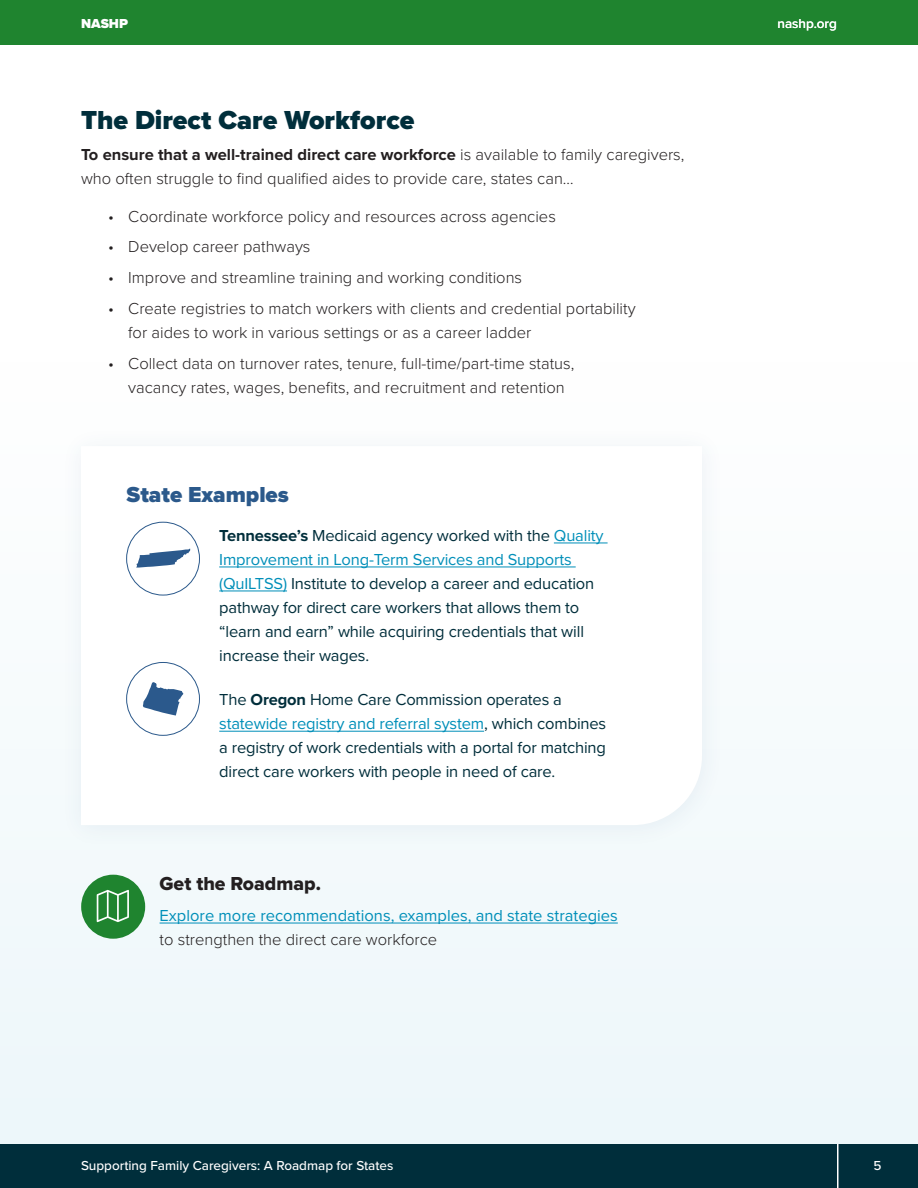
<style>
.page{position:relative;width:918px;height:1188px;background:#fff}
.page>*{position:absolute;margin:0;border:0;box-sizing:border-box;transform-origin:0 0}
.Headling_1{font:900 27px "Proxima Nova";color:#002e3b}
.t1{font:900 22.5px "Proxima Nova";color:#2b598b}
.Body{font:19.5px "Proxima Nova Extrabld";color:#231f20}
.Body-2{font:300 16.5px/24px "Proxima Nova";color:#231f20}
.Key_Findings{font:16.5px/24px "Proxima Nova";letter-spacing:-.01em;color:#002e3b}
.Body-3{font:16.5px/24px "Proxima Nova";color:#008fb9}
.t2{font:500 13.5px "Proxima Nova";color:#fff}
.t3{font:900 13.5px "Proxima Nova";color:#fff}
.s1{font-weight:700}
.s2{color:#008fb9}
.s3{font-weight:300;color:#231f20}
</style>
<div class="page">
<div style="left:0;top:0;width:918px;height:45px;background:#1f842f"></div>
<div style="left:0;top:1143px;width:918px;height:45px;background:#002e3b"></div>
<hr style="left:837px;top:1141px;width:1px;height:47px;background:#fff">
<div style="left:0;top:362px;width:918px;height:781px;background:#edf7fa"></div>
<div style="left:59px;top:425px;width:666px;height:425px;background:#f5fafb"></div>
<div style="left:81px;top:447px;width:621px;height:378px;background:#fff"></div>
<hr style="left:554px;top:543px;width:54px;height:1px;background:#008fb9">
<hr style="left:219px;top:567px;width:357px;height:1px;background:#008fb9">
<hr style="left:219px;top:591px;width:68px;height:1px;background:#008fb9">
<hr style="left:219px;top:731px;width:265px;height:1px;background:#008fb9">
<hr style="left:160px;top:923px;width:458px;height:1px;background:#008fb9">
<div style="left:81px;top:875px;width:64px;height:64px;background:#1f842f;border-radius:50%"></div>
<svg style="left:97px;top:890px;width:32px;height:32px"></svg>
<div style="left:126px;top:522px;width:74px;height:74px;border:1px solid #2b598b;border-radius:50%"></div>
<svg style="left:136px;top:549px;width:54px;height:19px"></svg>
<div style="left:126px;top:662px;width:74px;height:74px;border:1px solid #2b598b;border-radius:50%"></div>
<svg style="left:143px;top:682px;width:40px;height:34px"></svg>
<p class="t3" style="left:81px;top:13px;width:49px">NASHP</p>
<p class="t2" style="left:777px;top:13px;width:61px">nashp.org</p>
<p class="Headling_1" style="left:81px;top:100px;width:335px">The Direct Care Workforce</p>
<p class="Body-2" style="left:81px;top:142px;width:605px"><span class="s1">To ensure that a well-trained direct care workforce</span> is available to family caregivers, who often struggle to find qualified aides to provide care, states can…</p>
<p class="Body-2" style="left:108px;top:203px;width:449px">• Coordinate workforce policy and resources across agencies</p>
<p class="Body-2" style="left:108px;top:234px;width:204px">• Develop career pathways</p>
<p class="Body-2" style="left:108px;top:265px;width:416px">• Improve and streamline training and working conditions</p>
<p class="Body-2" style="left:128px;top:295px;width:509px;text-indent:-20px">• Create registries to match workers with clients and credential portability for aides to work in various settings or as a career ladder</p>
<p class="Body-2" style="left:128px;top:350px;width:448px;text-indent:-20px">• Collect data on turnover rates, tenure, full-time/part-time status, vacancy rates, wages, benefits, and recruitment and retention</p>
<p class="t1" style="left:127px;top:478px;width:164px">State Examples</p>
<p class="Key_Findings" style="left:219px;top:523px;width:386px"><span class="s1">Tennessee’s</span> Medicaid agency worked with the <span class="s2">Quality Improvement in Long-Term Services and Supports (QuILTSS)</span> Institute to develop a career and education pathway for direct care workers that allows them to “learn and earn” while acquiring credentials that will increase their wages.</p>
<p class="Key_Findings" style="left:219px;top:687px;width:389px">The <span class="s1">Oregon</span> Home Care Commission operates a <span class="s2">statewide registry and referral system</span>, which combines a registry of work credentials with a portal for matching direct care workers with people in need of care.</p>
<p class="Body" style="left:160px;top:869px;width:163px">Get the Roadmap.</p>
<p class="Body-3" style="left:160px;top:903px;width:460px">Explore more recommendations, examples, and state strategies <span class="s3">to strengthen the direct care workforce</span></p>
<p class="t2" style="left:81px;top:1155px;width:314px">Supporting Family Caregivers: A Roadmap for States</p>
<p class="t2" style="left:873px;top:1155px;width:10px">5</p>
</div>
